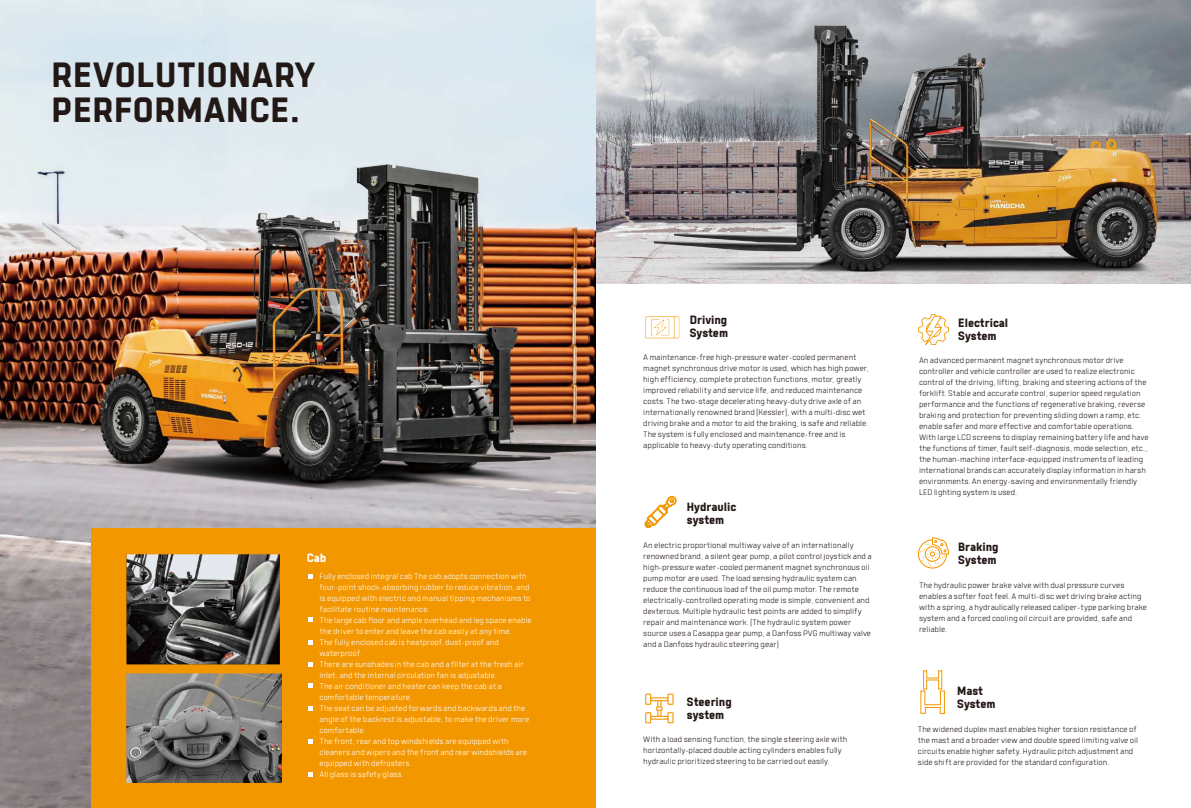
<style>
.page{position:relative;width:1191px;height:808px;background:#fff}
.page>*{position:absolute;margin:0;border:0;box-sizing:border-box;transform-origin:0 0}
.t1{font:800 35px/35px "Tomkin";letter-spacing:.02em;color:#221815}
.t2{font:800 12px/13px "Tomkin";color:#221815}
.t3{font:800 12px "Tomkin";color:#fff}
.t4{font:300 8px/11px "Tomkin";color:#221815}
.t5{font:300 8px/11px "Tomkin";color:#fff}
</style>
<div class="page">
<img style="left:595px;top:0;width:596px;height:283px">
<img style="left:0;top:0;width:595px;height:808px">
<div style="left:91px;top:529px;width:504px;height:279px;background:#f39700"></div>
<img style="left:126px;top:554px;width:154px;height:111px">
<img style="left:126px;top:673px;width:155px;height:110px">
<svg style="left:918px;top:537px;width:31px;height:32px"></svg>
<svg style="left:918px;top:314px;width:31px;height:31px"></svg>
<svg style="left:920px;top:670px;width:25px;height:44px"></svg>
<svg style="left:644px;top:496px;width:32px;height:33px"></svg>
<svg style="left:644px;top:316px;width:36px;height:23px"></svg>
<svg style="left:645px;top:694px;width:28px;height:29px"></svg>
<svg style="left:308px;top:574px;width:5px;height:4px"></svg>
<svg style="left:308px;top:617px;width:5px;height:5px"></svg>
<svg style="left:308px;top:640px;width:5px;height:5px"></svg>
<svg style="left:308px;top:662px;width:5px;height:4px"></svg>
<svg style="left:308px;top:683px;width:5px;height:5px"></svg>
<svg style="left:308px;top:706px;width:5px;height:5px"></svg>
<svg style="left:308px;top:739px;width:5px;height:5px"></svg>
<svg style="left:308px;top:772px;width:5px;height:5px"></svg>
<h1 class="t1" style="left:52px;top:57px;width:265px">REVOLUTIONARY<br>PERFORMANCE.</h1>
<h2 class="t3" style="left:307px;top:550px;width:21px">Cab</h2>
<p class="t5" style="left:319px;top:570px;width:214px">Fully enclosed integral cab The cab adopts connection with four-point shock-absorbing rubber to reduce vibration, and is equipped with electric and manual tipping mechanisms to facilitate routine maintenance.<br>The large cab floor and ample overhead and leg space enable the driver to enter and leave the cab easily at any time.<br>The fully enclosed cab is heatproof, dust-proof and waterproof.<br>There are sunshades in the cab and a filter at the fresh air inlet, and the internal circulation fan is adjustable.<br>The air conditioner and heater can keep the cab at a comfortable temperature.<br>The seat can be adjusted forwards and backwards and the angle of the backrest is adjustable, to make the driver more comfortable.<br>The front, rear and top windshields are equipped with cleaners and wipers and the front and rear windshields are equipped with defrosters.<br>All glass is safety glass.</p>
<h2 class="t2" style="left:690px;top:313px;width:40px">Driving<br>System</h2>
<p class="t4" style="left:643px;top:352px;width:227px">A maintenance-free high-pressure water-cooled permanent magnet synchronous drive motor is used, which has high power, high efficiency, complete protection functions, motor, greatly improved reliability and service life, and reduced maintenance costs. The two-stage decelerating heavy-duty drive axle of an internationally renowned brand (Kessler), with a multi-disc wet driving brake and a motor to aid the braking, is safe and reliable.<br>The system is fully enclosed and maintenance-free and is applicable to heavy-duty operating conditions.</p>
<h2 class="t2" style="left:687px;top:500px;width:51px">Hydraulic system</h2>
<p class="t4" style="left:643px;top:539px;width:230px">An electric proportional multiway valve of an internationally renowned brand, a silent gear pump, a pilot control joystick and a high-pressure water-cooled permanent magnet synchronous oil pump motor are used. The load sensing hydraulic system can reduce the continuous load of the oil pump motor. The remote electrically-controlled operating mode is simple, convenient and dexterous. Multiple hydraulic test points are added to simplify repair and maintenance work. (The hydraulic system power source uses a Casappa gear pump, a Danfoss PVG multiway valve and a Danfoss hydraulic steering gear)</p>
<h2 class="t2" style="left:687px;top:695px;width:46px">Steering system</h2>
<p class="t4" style="left:643px;top:734px;width:205px">With a load sensing function, the single steering axle with horizontally-placed double acting cylinders enables fully hydraulic prioritized steering to be carried out easily.</p>
<h2 class="t2" style="left:958px;top:316px;width:51px">Electrical<br>System</h2>
<p class="t4" style="left:919px;top:355px;width:231px">An advanced permanent magnet synchronous motor drive controller and vehicle controller are used to realize electronic control of the driving, lifting, braking and steering actions of the forklift. Stable and accurate control, superior speed regulation performance and the functions of regenerative braking, reverse braking and protection for preventing sliding down a ramp, etc. enable safer and more effective and comfortable operations.<br>With large LCD screens to display remaining battery life and have the functions of timer, fault self-diagnosis, mode selection, etc., the human-machine interface–equipped instruments of leading international brands can accurately display information in harsh environments. An energy-saving and environmentally friendly LED lighting system is used.</p>
<h2 class="t2" style="left:958px;top:540px;width:42px">Braking<br>System</h2>
<p class="t4" style="left:919px;top:579px;width:229px">The hydraulic power brake valve with dual pressure curves enables a softer foot feel. A multi-disc wet driving brake acting with a spring, a hydraulically released caliper-type parking brake system and a forced cooling oil circuit are provided, safe and reliable.</p>
<h2 class="t2" style="left:957px;top:684px;width:40px">Mast<br>System</h2>
<p class="t4" style="left:918px;top:723px;width:222px">The widened duplex mast enables higher torsion resistance of the mast and a broader view and double speed limiting valve oil circuits enable higher safety. Hydraulic pitch adjustment and side shift are provided for the standard configuration.</p>
</div>
